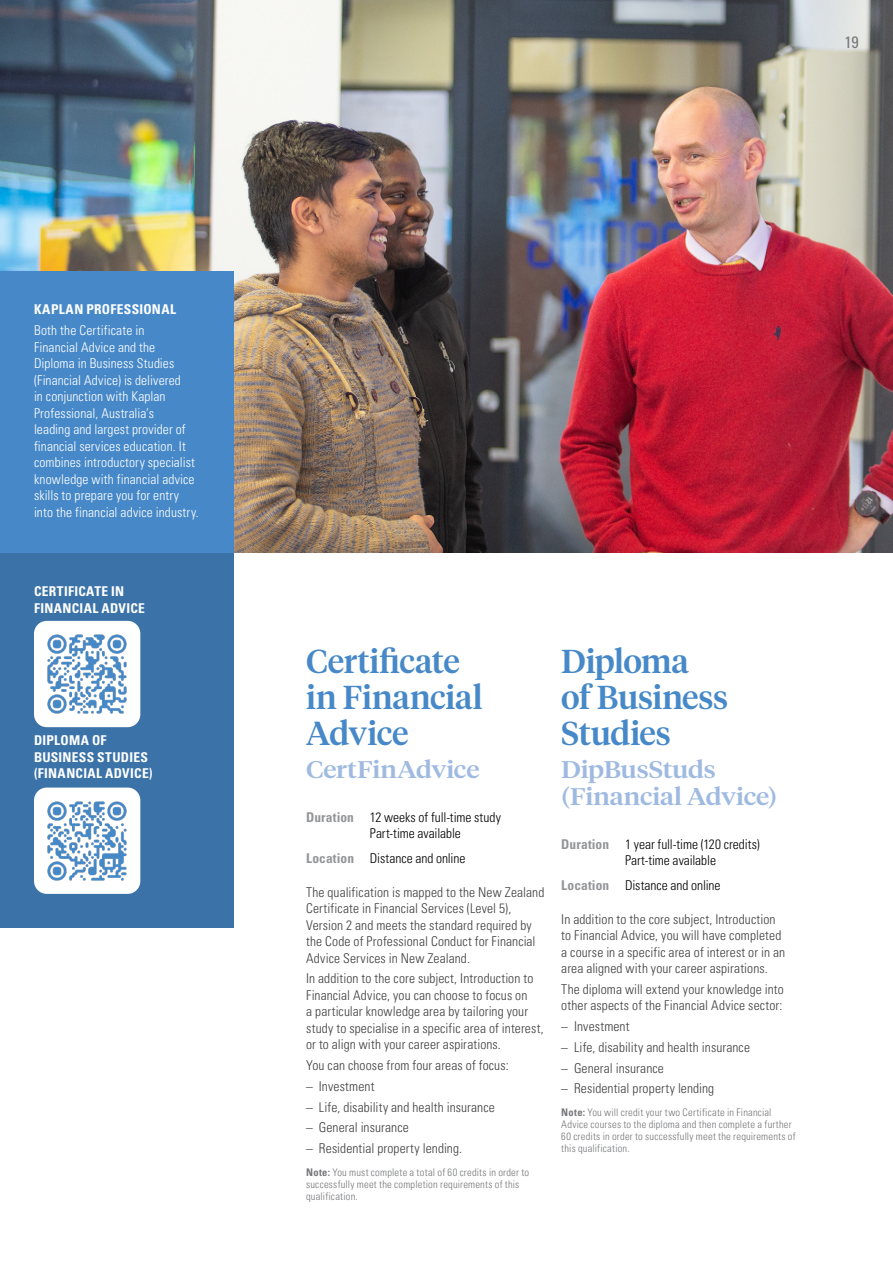
<style>
.page{position:relative;width:893px;height:1263px;background:#fff}
.page>*{position:absolute;margin:0;border:0;box-sizing:border-box;transform-origin:0 0}
.t1{font:500 33px/36px "Tiempos Headline";letter-spacing:-.005em;color:#4789c8}
.H4_Sub{font:500 24px/27px "Tiempos Headline";letter-spacing:-.005em;color:#9fbae1;scale:1.1 1}
.t2{font:condensed 16.5px "Univers LT Pro";color:#77787b}
.t3{font:300 condensed 13.5px/16.5px "Univers LT Pro";letter-spacing:.01em;color:#414042}
.t4{font:300 condensed 13.5px/16.5px "Univers LT Pro";letter-spacing:.01em;color:#fff}
.High_Light_P{font:300 condensed 13.5px/16.5px "Univers LT Pro";color:#000}
.t5{font:700 condensed 13.5px/16.5px "Univers LT Pro";letter-spacing:.025em;color:#fff}
.Footnote{font:300 condensed 10.5px/12px "Univers LT Pro";letter-spacing:.02em;color:#77787b}
.s1{font-weight:700;color:#939598}
.s2{font-weight:700}
</style>
<div class="page">
<img style="left:0;top:0;width:893px;height:552px">
<div style="left:0;top:553px;width:234px;height:375px;background:#3b73a9"></div>
<div style="left:34px;top:787px;width:106px;height:107px;background:#fff;border-radius:13px"></div>
<img style="left:47px;top:801px;width:80px;height:80px">
<div style="left:0;top:271px;width:234px;height:282px;background:#4789c8"></div>
<div style="left:34px;top:621px;width:106px;height:106px;background:#fff;border-radius:13px"></div>
<img style="left:47px;top:634px;width:80px;height:80px">
<p class="t5" style="left:34px;top:301px;width:144px">KAPLAN PROFESSIONAL</p>
<p class="t4" style="left:34px;top:321px;width:166px">Both the Certificate in<br>Financial Advice and the<br>Diploma in Business Studies (Financial Advice) is delivered<br>in conjunction with Kaplan<br>Professional, Australia’s<br>leading and largest provider of financial services education. It combines introductory specialist knowledge with financial advice skills to prepare you for entry into the financial advice industry.</p>
<p class="t5" style="left:34px;top:583px;width:112px">CERTIFICATE IN<br>FINANCIAL ADVICE</p>
<p class="t5" style="left:34px;top:732px;width:120px">DIPLOMA OF<br>BUSINESS STUDIES (FINANCIAL ADVICE)</p>
<p class="t2" style="left:844px;top:32px;width:16px">19</p>
<h4 class="t1" style="left:306px;top:642px;width:178px">Certificate in Financial<br>Advice</h4>
<p class="H4_Sub" style="left:306px;top:755px;width:159px">CertFinAdvice</p>
<p class="High_Light_P" style="left:370px;top:808px;width:132px;text-indent:-64px"><span class="s1">Duration</span> 12 weeks of full-time study<br>Part-time available</p>
<p class="High_Light_P" style="left:306px;top:849px;width:161px"><span class="s1">Location</span> Distance and online</p>
<p class="t3" style="left:306px;top:883px;width:240px">The qualification is mapped to the New Zealand Certificate in Financial Services (Level 5), Version 2 and meets the standard required by the Code of Professional Conduct for Financial Advice Services in New Zealand.</p>
<p class="t3" style="left:306px;top:969px;width:239px">In addition to the core subject, Introduction to Financial Advice, you can choose to focus on<br>a particular knowledge area by tailoring your study to specialise in a specific area of interest, or to align with your career aspirations.</p>
<p class="t3" style="left:306px;top:1056px;width:204px">You can choose from four areas of focus:</p>
<p class="t3" style="left:306px;top:1077px;width:70px">– Investment</p>
<p class="t3" style="left:306px;top:1098px;width:190px">– Life, disability and health insurance</p>
<p class="t3" style="left:306px;top:1118px;width:104px">– General insurance</p>
<p class="t3" style="left:306px;top:1139px;width:157px">– Residential property lending.</p>
<p class="Footnote" style="left:306px;top:1165px;width:224px"><span class="s2">Note:</span> You must complete a total of 60 credits in order to successfully meet the completion requirements of this qualification.</p>
<h4 class="t1" style="left:561px;top:642px;width:168px">Diploma<br>of Business<br>Studies</h4>
<p class="H4_Sub" style="left:561px;top:755px;width:198px">DipBusStuds (Financial Advice)</p>
<p class="High_Light_P" style="left:625px;top:835px;width:136px;text-indent:-64px"><span class="s1">Duration</span> 1 year full-time (120 credits)<br>Part-time available</p>
<p class="High_Light_P" style="left:561px;top:876px;width:161px"><span class="s1">Location</span> Distance and online</p>
<p class="t3" style="left:561px;top:910px;width:225px">In addition to the core subject, Introduction to Financial Advice, you will have completed a course in a specific area of interest or in an area aligned with your career aspirations.</p>
<p class="t3" style="left:561px;top:980px;width:224px">The diploma will extend your knowledge into other aspects of the Financial Advice sector:</p>
<p class="t3" style="left:561px;top:1017px;width:70px">– Investment</p>
<p class="t3" style="left:561px;top:1038px;width:190px">– Life, disability and health insurance</p>
<p class="t3" style="left:561px;top:1059px;width:104px">– General insurance</p>
<p class="t3" style="left:561px;top:1079px;width:154px">– Residential property lending</p>
<p class="Footnote" style="left:561px;top:1105px;width:236px"><span class="s2">Note:</span> You will credit your two Certificate in Financial Advice courses to the diploma and then complete a further 60 credits in order to successfully meet the requirements of this qualification.</p>
</div>
